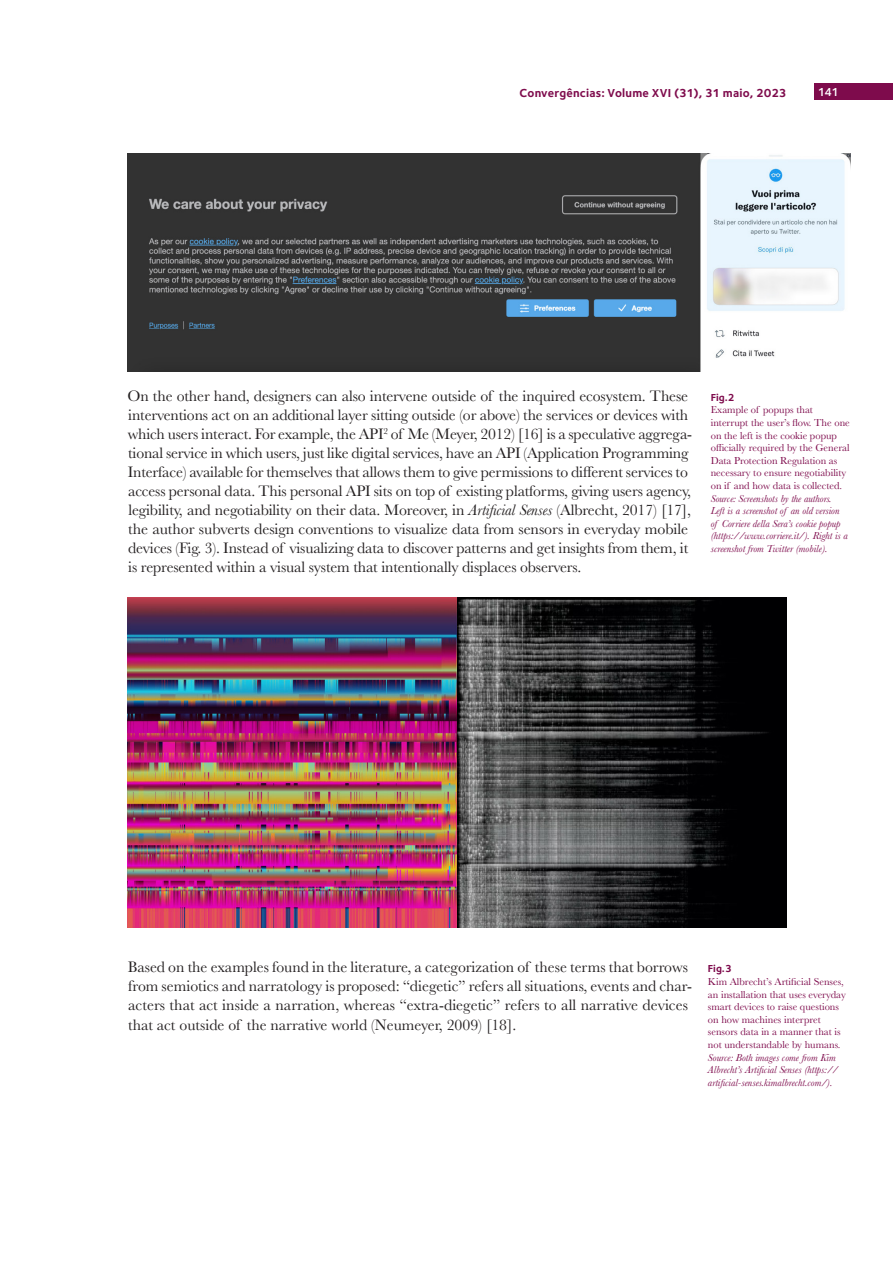
<style>
.page{position:relative;width:893px;height:1263px;background:#fff}
.page>*{position:absolute;margin:0;border:0;box-sizing:border-box;transform-origin:0 0}
.Text{font:15.75px/19px "Baskerville";letter-spacing:-.01em;color:#231f20}
.t1{font:700 12px "Foundry Sterling";letter-spacing:.015em;color:#7e0b4c}
.t2{font:600 12px "Foundry Sterling";color:#fff}
.Legenda{font:10.5px/12.6px "Baskerville";color:#7e0b4c}
.Text-2{font:700 10.5px "Foundry Sterling";letter-spacing:-.005em;color:#7e0b4c}
.s1{font-style:italic}
</style>
<div class="page">
<div style="left:814px;top:83px;width:79px;height:17px;background:#7e0b4c"></div>
<img style="left:128px;top:153px;width:722px;height:219px">
<img style="left:128px;top:598px;width:659px;height:329px">
<p class="t1" style="left:520px;top:85px;width:269px">Convergências: Volume XVI (31), 31 maio, 2023</p>
<p class="t2" style="left:818px;top:85px;width:23px">141</p>
<p class="Text" style="left:128px;top:386px;width:566px">On the other hand, designers can also intervene outside of the inquired ecosystem. These interventions act on an additional layer sitting outside (or above) the services or devices with which users interact. For example, the API<sup>2</sup> of Me (Meyer, 2012) [16] is a speculative aggrega&shy;tional service in which users, just like digital services, have an API (Application Programming Interface) available for themselves that allows them to give permissions to different services to access personal data. This personal API sits on top of existing platforms, giving users agency, legibility, and negotiability on their data. Moreover, in <span class="s1">Artificial Senses</span> (Albrecht, 2017) [17], the author subverts design conventions to visualize data from sensors in everyday mobile devices (Fig. 3). Instead of visualizing data to discover patterns and get insights from them, it is represented within a visual system that intentionally displaces observers.</p>
<p class="Text-2" style="left:711px;top:391px;width:25px">Fig.2</p>
<p class="Legenda" style="left:711px;top:404px;width:141px">Example of popups that interrupt the user’s flow. The one on the left is the cookie popup officially required by the General Data Protection Regulation as necessary to ensure negotiability on if and how data is collected.<br><span class="s1">Source: Screenshots by the authors.<br>Left is a screenshot of an old version<br>of Corriere della Sera’s cookie popup (https://www.corriere.it/). Right is a screenshot from Twitter (mobile).</span></p>
<p class="Text" style="left:128px;top:958px;width:566px">Based on the examples found in the literature, a categorization of these terms that borrows from semiotics and narratology is proposed: “diegetic” refers all situations, events and char&shy;acters that act inside a narration, whereas “extra-diegetic” refers to all narrative devices that act outside of the narrative world (Neumeyer, 2009) [18].</p>
<p class="Text-2" style="left:708px;top:962px;width:25px">Fig.3</p>
<p class="Legenda" style="left:708px;top:975px;width:139px">Kim Albrecht’s Artificial Senses, an installation that uses everyday smart devices to raise questions on how machines interpret sensors data in a manner that is not understandable by humans.<br><span class="s1">Source: Both images come from Kim Albrecht’s Artificial Senses (https:// artificial-senses.kimalbrecht.com/).</span></p>
</div>
